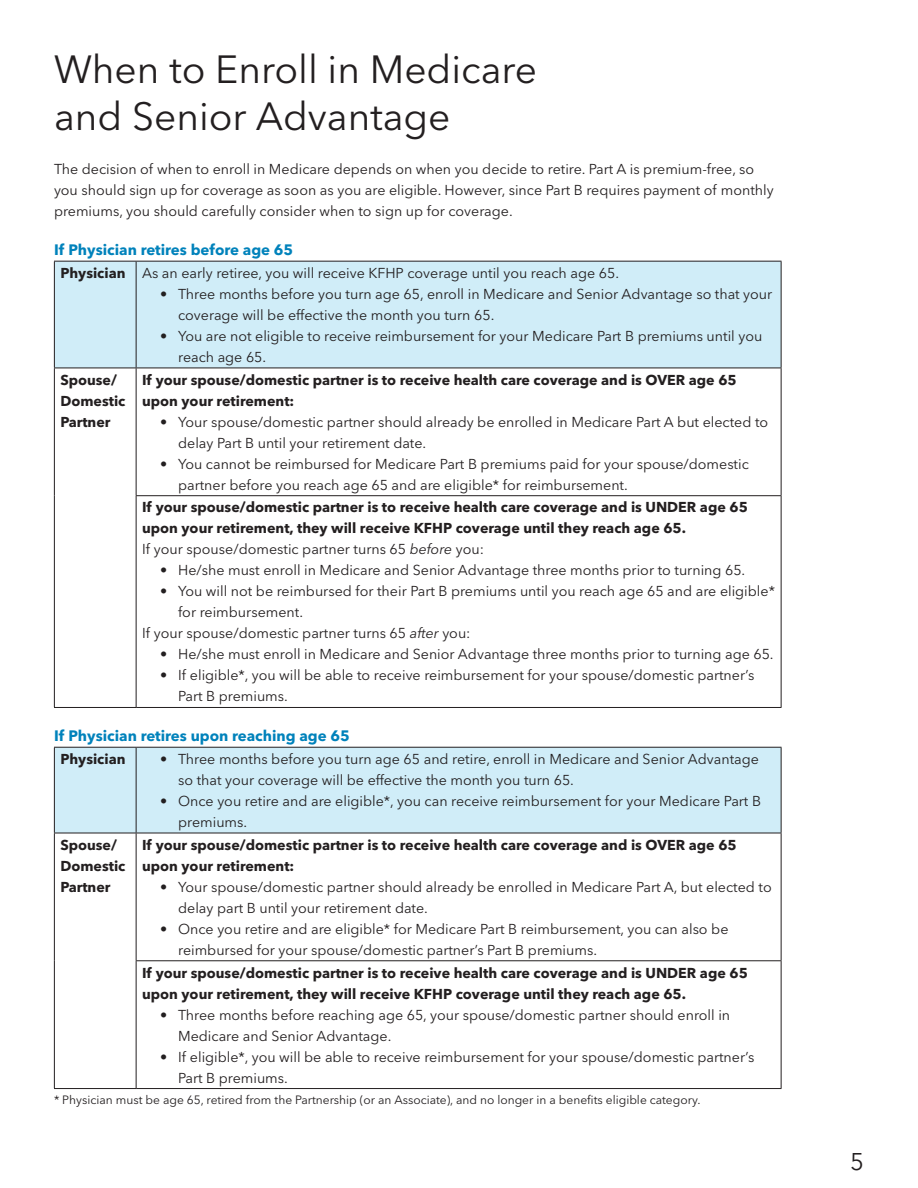
<style>
.page{position:relative;width:918px;height:1188px;background:#fff}
.page>*{position:absolute;margin:0;border:0;box-sizing:border-box;transform-origin:0 0}
.t1{font:39px/46.8px "Avenir Next LT Pro";color:#231f20}
.t2{font:24px "Avenir Next LT Pro";color:#231f20}
.Chart_Title{font:700 15px "Avenir Next LT Pro";color:#0082bb}
.Body_Text__no_indent{font:14.25px/21px "Avenir Next LT Pro";color:#231f20}
.Body_Text__no_indent-2{font:700 14.25px/21px "Avenir Next LT Pro";color:#231f20}
.Heading_2{font:700 14.25px/21px "Avenir Next LT Pro";color:#231f20}
.Body_Text_3{font:12px "Avenir Next LT Pro";color:#231f20}
.s1{font-style:italic}
</style>
<div class="page">
<div style="left:55px;top:262px;width:726px;height:106px;background:#d0edf8"></div>
<hr style="left:54px;top:261px;width:82px;height:1px;background:#231f20">
<hr style="left:54px;top:262px;width:1px;height:106px;background:#231f20">
<hr style="left:136px;top:261px;width:646px;height:1px;background:#231f20">
<hr style="left:136px;top:262px;width:1px;height:106px;background:#231f20">
<hr style="left:781px;top:262px;width:1px;height:106px;background:#231f20">
<hr style="left:54px;top:368px;width:82px;height:1px;background:#231f20">
<hr style="left:54px;top:368px;width:1px;height:128px;background:#231f20">
<hr style="left:54px;top:496px;width:1px;height:211px;background:#231f20">
<hr style="left:54px;top:707px;width:82px;height:1px;background:#231f20">
<hr style="left:136px;top:368px;width:646px;height:1px;background:#231f20">
<hr style="left:136px;top:368px;width:1px;height:127px;background:#231f20">
<hr style="left:781px;top:368px;width:1px;height:127px;background:#231f20">
<hr style="left:136px;top:495px;width:646px;height:1px;background:#231f20">
<hr style="left:136px;top:496px;width:1px;height:211px;background:#231f20">
<hr style="left:781px;top:496px;width:1px;height:211px;background:#231f20">
<hr style="left:136px;top:707px;width:646px;height:1px;background:#231f20">
<div style="left:55px;top:748px;width:726px;height:85px;background:#d0edf8"></div>
<hr style="left:54px;top:747px;width:82px;height:1px;background:#231f20">
<hr style="left:54px;top:748px;width:1px;height:85px;background:#231f20">
<hr style="left:136px;top:747px;width:646px;height:1px;background:#231f20">
<hr style="left:136px;top:748px;width:1px;height:85px;background:#231f20">
<hr style="left:781px;top:748px;width:1px;height:85px;background:#231f20">
<hr style="left:54px;top:833px;width:82px;height:1px;background:#231f20">
<hr style="left:54px;top:833px;width:1px;height:128px;background:#231f20">
<hr style="left:54px;top:961px;width:1px;height:127px;background:#231f20">
<hr style="left:54px;top:1088px;width:82px;height:1px;background:#231f20">
<hr style="left:136px;top:833px;width:646px;height:1px;background:#231f20">
<hr style="left:136px;top:833px;width:1px;height:127px;background:#231f20">
<hr style="left:781px;top:833px;width:1px;height:127px;background:#231f20">
<hr style="left:136px;top:960px;width:646px;height:1px;background:#231f20">
<hr style="left:136px;top:961px;width:1px;height:127px;background:#231f20">
<hr style="left:781px;top:961px;width:1px;height:127px;background:#231f20">
<hr style="left:136px;top:1088px;width:646px;height:1px;background:#231f20">
<p class="t1" style="left:54px;top:46px;width:485px">When to Enroll in Medicare and Senior Advantage</p>
<p class="Body_Text__no_indent" style="left:54px;top:158px;width:721px">The decision of when to enroll in Medicare depends on when you decide to retire. Part A is premium-free, so you should sign up for coverage as soon as you are eligible. However, since Part B requires payment of monthly premiums, you should carefully consider when to sign up for coverage.</p>
<p class="Chart_Title" style="left:54px;top:240px;width:241px">If Physician retires before age 65</p>
<p class="Heading_2" style="left:60px;top:262px;width:67px">Physician</p>
<p class="Body_Text__no_indent" style="left:142px;top:262px;width:478px">As an early retiree, you will receive KFHP coverage until you reach age 65.</p>
<p class="Body_Text__no_indent" style="left:178px;top:283px;width:596px;text-indent:-18px">• Three months before you turn age 65, enroll in Medicare and Senior Advantage so that your coverage will be effective the month you turn 65.</p>
<p class="Body_Text__no_indent" style="left:178px;top:325px;width:586px;text-indent:-18px">• You are not eligible to receive reimbursement for your Medicare Part B premiums until you reach age 65.</p>
<p class="Heading_2" style="left:60px;top:369px;width:67px">Spouse/<br>Domestic<br>Partner</p>
<p class="Body_Text__no_indent-2" style="left:142px;top:369px;width:596px">If your spouse/domestic partner is to receive health care coverage and is OVER age 65 upon your retirement:</p>
<p class="Body_Text__no_indent" style="left:178px;top:411px;width:592px;text-indent:-18px">• Your spouse/domestic partner should already be enrolled in Medicare Part A but elected to delay Part B until your retirement date.</p>
<p class="Body_Text__no_indent" style="left:178px;top:453px;width:572px;text-indent:-18px">• You cannot be reimbursed for Medicare Part B premiums paid for your spouse/domestic partner before you reach age 65 and are eligible* for reimbursement.</p>
<p class="Body_Text__no_indent-2" style="left:142px;top:497px;width:607px">If your spouse/domestic partner is to receive health care coverage and is UNDER age 65 upon your retirement, they will receive KFHP coverage until they reach age 65.</p>
<p class="Body_Text__no_indent" style="left:142px;top:539px;width:343px">If your spouse/domestic partner turns 65 <span class="s1">before</span> you:</p>
<p class="Body_Text__no_indent" style="left:160px;top:560px;width:587px">• He/she must enroll in Medicare and Senior Advantage three months prior to turning 65.</p>
<p class="Body_Text__no_indent" style="left:178px;top:581px;width:598px;text-indent:-18px">• You will not be reimbursed for their Part B premiums until you reach age 65 and are eligible* for reimbursement.</p>
<p class="Body_Text__no_indent" style="left:142px;top:623px;width:330px">If your spouse/domestic partner turns 65 <span class="s1">after</span> you:</p>
<p class="Body_Text__no_indent" style="left:160px;top:644px;width:615px">• He/she must enroll in Medicare and Senior Advantage three months prior to turning age 65.</p>
<p class="Body_Text__no_indent" style="left:178px;top:665px;width:578px;text-indent:-18px">• If eligible*, you will be able to receive reimbursement for your spouse/domestic partner’s<br>Part B premiums.</p>
<p class="Chart_Title" style="left:54px;top:726px;width:297px">If Physician retires upon reaching age 65</p>
<p class="Heading_2" style="left:60px;top:748px;width:67px">Physician</p>
<p class="Body_Text__no_indent" style="left:178px;top:748px;width:582px;text-indent:-18px">• Three months before you turn age 65 and retire, enroll in Medicare and Senior Advantage so that your coverage will be effective the month you turn 65.</p>
<p class="Body_Text__no_indent" style="left:178px;top:790px;width:584px;text-indent:-18px">• Once you retire and are eligible*, you can receive reimbursement for your Medicare Part B premiums.</p>
<p class="Heading_2" style="left:60px;top:834px;width:67px">Spouse/<br>Domestic<br>Partner</p>
<p class="Body_Text__no_indent-2" style="left:142px;top:834px;width:596px">If your spouse/domestic partner is to receive health care coverage and is OVER age 65 upon your retirement:</p>
<p class="Body_Text__no_indent" style="left:178px;top:876px;width:595px;text-indent:-18px">• Your spouse/domestic partner should already be enrolled in Medicare Part A, but elected to delay part B until your retirement date.</p>
<p class="Body_Text__no_indent" style="left:178px;top:918px;width:552px;text-indent:-18px">• Once you retire and are eligible* for Medicare Part B reimbursement, you can also be reimbursed for your spouse/domestic partner’s Part B premiums.</p>
<p class="Body_Text__no_indent-2" style="left:142px;top:962px;width:607px">If your spouse/domestic partner is to receive health care coverage and is UNDER age 65 upon your retirement, they will receive KFHP coverage until they reach age 65.</p>
<p class="Body_Text__no_indent" style="left:178px;top:1004px;width:554px;text-indent:-18px">• Three months before reaching age 65, your spouse/domestic partner should enroll in<br>Medicare and Senior Advantage.</p>
<p class="Body_Text__no_indent" style="left:178px;top:1046px;width:578px;text-indent:-18px">• If eligible*, you will be able to receive reimbursement for your spouse/domestic partner’s<br>Part B premiums.</p>
<p class="Body_Text_3" style="left:54px;top:1093px;width:648px">* Physician must be age 65, retired from the Partnership (or an Associate), and no longer in a benefits eligible category.</p>
<h2 class="t2" style="left:850px;top:1147px;width:15px">5</h2>
</div>
